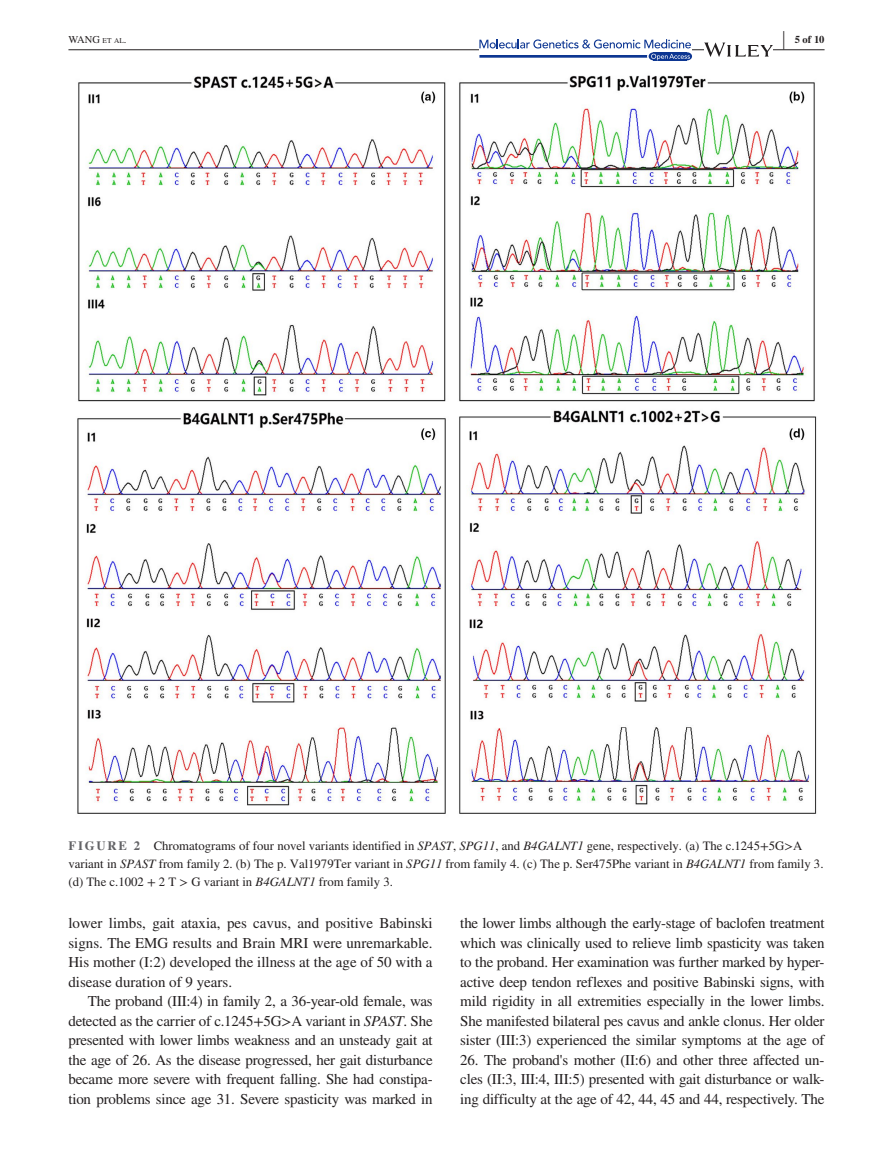
<style>
.page{position:relative;width:893px;height:1174px;background:#fff}
.page>*{position:absolute;margin:0;border:0;box-sizing:border-box;transform-origin:0 0}
.t1{font:700 25.95px "STIX";color:#231f20;scale:.36 1}
.t2{font:15px/19.5px "STIX";letter-spacing:-.015em;color:#231f20;text-align:justify}
.t3{font:12.75px/18px "STIX";color:#231f20}
.t4{font:10.5px "STIX";color:#231f20}
.t5{font:700 10.5px "STIX";color:#231f20}
.s1{font-size:7.35px}
.s2{font-weight:700;color:#636366}
.s3{font-style:italic}
</style>
<div class="page">
<hr style="left:68px;top:49px;width:756px;height:1px;background:#231f20">
<svg style="left:479px;top:39px;width:212px;height:21px"></svg>
<svg style="left:704px;top:43px;width:69px;height:14px"></svg>
<img style="left:77px;top:75px;width:740px;height:739px">
<h1 class="t1" style="left:783px;top:24px;width:7px">|</h1>
<p class="t4" style="left:68px;top:32px;width:60px">WANG <span class="s1">et al</span>.</p>
<p class="t5" style="left:795px;top:33px;width:31px">5 of 10</p>
<p class="t3" style="left:68px;top:837px;width:757px"><span class="s2">FIGURE 2</span> Chromatograms of four novel variants identified in <span class="s3">SPAST</span>, <span class="s3">SPG11</span>, and <span class="s3">B4GALNT1</span> gene, respectively. (a) The c.1245+5G&gt;A variant in <span class="s3">SPAST</span> from family 2. (b) The p. Val1979Ter variant in <span class="s3">SPG11</span> from family 4. (c) The p. Ser475Phe variant in <span class="s3">B4GALNT1</span> from family 3. (d) The c.1002 + 2 T &gt; G variant in <span class="s3">B4GALNT1</span> from family 3.</p>
<p class="t2" style="left:68px;top:914px;width:366px">lower limbs, gait ataxia, pes cavus, and positive Babinski signs. The EMG results and Brain MRI were unremarkable.<br>His mother (I:2) developed the illness at the age of 50 with a disease duration of 9 years.</p>
<p class="t2" style="left:68px;top:992px;width:366px;text-indent:20px">The proband (III:4) in family 2, a 36-year-old female, was detected as the carrier of c.1245+5G&gt;A variant in <span class="s3">SPAST</span>. She presented with lower limbs weakness and an unsteady gait at the age of 26. As the disease progressed, her gait disturbance became more severe with frequent falling. She had constipa&shy;tion problems since age 31. Severe spasticity was marked in</p>
<p class="t2" style="left:460px;top:914px;width:366px">the lower limbs although the early-stage of baclofen treatment which was clinically used to relieve limb spasticity was taken to the proband. Her examination was further marked by hyper&shy;active deep tendon reflexes and positive Babinski signs, with mild rigidity in all extremities especially in the lower limbs.<br>She manifested bilateral pes cavus and ankle clonus. Her older sister (III:3) experienced the similar symptoms at the age of</p>
<p class="t2" style="left:460px;top:1051px;width:366px">26. The proband's mother (II:6) and other three affected un&shy;cles (II:3, III:4, III:5) presented with gait disturbance or walk&shy;ing difficulty at the age of 42, 44, 45 and 44, respectively. The</p>
</div>
